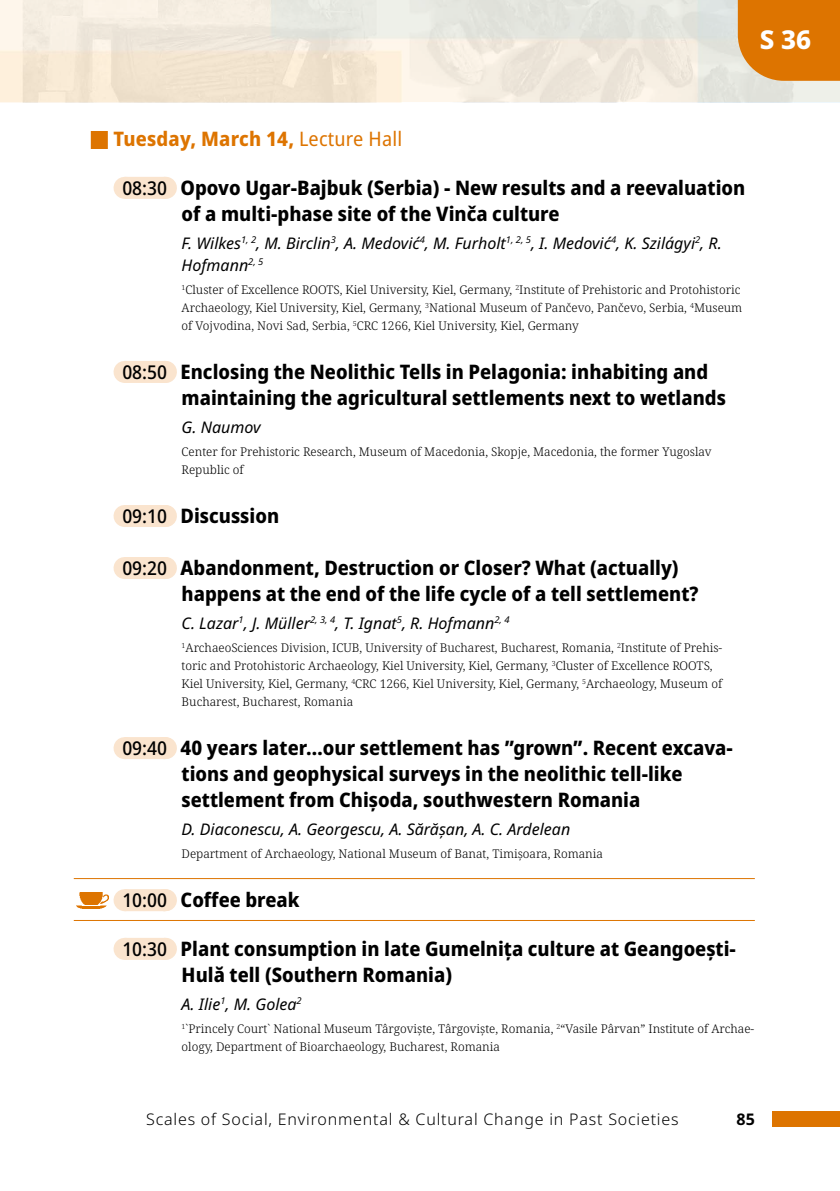
<style>
.page{position:relative;width:840px;height:1191px;background:#fff}
.page>*{position:absolute;margin:0;border:0;box-sizing:border-box;transform-origin:0 0}
.t1{font:800 26px "Noto Sans";color:#fff}
.t2{font:800 semi-condensed 20px/26px "Noto Sans";color:#000}
.t3{font:800 semi-condensed 20px "Noto Sans";letter-spacing:.01em;color:#dd7400}
.t4{font:italic 16px/22px "Noto Sans";color:#000}
.t5{font:300 16px "Noto Sans";letter-spacing:.05em;color:#000}
.t6{font:700 16px "Noto Sans";color:#000}
.t7{font:300 12px/18px "Noto Serif";color:#000}
.s1{font-weight:400}
.s2{font-weight:500;font-size:19px}
</style>
<div class="page">
<div style="left:771px;top:1111px;width:68px;height:15px;background:#dd7400"></div>
<svg style="left:0;top:0;width:839px;height:102px;background:#eee8db"></svg>
<svg style="left:737px;top:0;width:102px;height:81px;background:#dd7c10"></svg>
<div style="left:91px;top:131px;width:17px;height:18px;background:#dd7400"></div>
<div style="left:124px;top:177px;width:41px;height:22px;background:#fae4ce"></div>
<svg style="left:165px;top:177px;width:1px;height:22px"></svg>
<div style="left:124px;top:361px;width:41px;height:22px;background:#fae4ce"></div>
<svg style="left:165px;top:361px;width:1px;height:22px"></svg>
<div style="left:124px;top:505px;width:41px;height:22px;background:#fae4ce"></div>
<svg style="left:165px;top:505px;width:1px;height:22px"></svg>
<div style="left:124px;top:557px;width:41px;height:22px;background:#fae4ce"></div>
<svg style="left:165px;top:557px;width:1px;height:22px"></svg>
<div style="left:124px;top:737px;width:41px;height:22px;background:#fae4ce"></div>
<svg style="left:165px;top:737px;width:1px;height:22px"></svg>
<hr style="left:74px;top:878px;width:680px;height:1px;background:#dd7400">
<hr style="left:74px;top:920px;width:680px;height:1px;background:#dd7400">
<div style="left:124px;top:889px;width:41px;height:22px;background:#fae4ce"></div>
<svg style="left:165px;top:889px;width:1px;height:22px"></svg>
<div style="left:124px;top:938px;width:41px;height:22px;background:#fae4ce"></div>
<svg style="left:165px;top:938px;width:1px;height:22px"></svg>
<img style="left:76px;top:892px;width:33px;height:16px">
<h1 class="t1" style="left:759px;top:20px;width:53px">S 36</h1>
<h2 class="t3" style="left:113px;top:124px;width:290px">Tuesday, March 14, <span class="s1">Lecture Hall</span></h2>
<h2 class="t2" style="left:181px;top:175px;width:565px;text-indent:-59px"><span class="s2">08:30</span> Opovo Ugar-Bajbuk (Serbia) - New results and a reevaluation of a multi-phase site of the Vinča culture</h2>
<h3 class="t4" style="left:181px;top:232px;width:541px">F. Wilkes<sup>1,</sup> <sup>2</sup>, M. Birclin<sup>3</sup>, A. Medović<sup>4</sup>, M. Furholt<sup>1,</sup> <sup>2,</sup> <sup>5</sup>, I. Medović<sup>4</sup>, K. Szilágyi<sup>2</sup>, R.<br>Hofmann<sup>2,</sup> <sup>5</sup></h3>
<p class="t7" style="left:181px;top:281px;width:562px"><sup>1</sup>Cluster of Excellence ROOTS, Kiel University, Kiel, Germany, <sup>2</sup>Institute of Prehistoric and Protohistoric<br>Archaeology, Kiel University, Kiel, Germany, <sup>3</sup>National Museum of Pančevo, Pančevo, Serbia, <sup>4</sup>Museum of Vojvodina, Novi Sad, Serbia, <sup>5</sup>CRC 1266, Kiel University, Kiel, Germany</p>
<h2 class="t2" style="left:181px;top:359px;width:545px;text-indent:-59px"><span class="s2">08:50</span> Enclosing the Neolithic Tells in Pelagonia: inhabiting and maintaining the agricultural settlements next to wetlands</h2>
<h3 class="t4" style="left:181px;top:416px;width:80px">G. Naumov</h3>
<p class="t7" style="left:181px;top:443px;width:531px">Center for Prehistoric Research, Museum of Macedonia, Skopje, Macedonia, the former Yugoslav<br>Republic of</p>
<h2 class="t2" style="left:122px;top:503px;width:158px"><span class="s2">09:10</span> Discussion</h2>
<h2 class="t2" style="left:181px;top:555px;width:518px;text-indent:-59px"><span class="s2">09:20</span> Abandonment, Destruction or Closer? What (actually) happens at the end of the life cycle of a tell settlement?</h2>
<h3 class="t4" style="left:181px;top:612px;width:329px">C. Lazar<sup>1</sup>, J. Müller<sup>2,</sup> <sup>3,</sup> <sup>4</sup>, T. Ignat<sup>5</sup>, R. Hofmann<sup>2,</sup> <sup>4</sup></h3>
<p class="t7" style="left:181px;top:639px;width:542px"><sup>1</sup>ArchaeoSciences Division, ICUB, University of Bucharest, Bucharest, Romania, <sup>2</sup>Institute of Prehis&shy;toric and Protohistoric Archaeology, Kiel University, Kiel, Germany, <sup>3</sup>Cluster of Excellence ROOTS, Kiel University, Kiel, Germany, <sup>4</sup>CRC 1266, Kiel University, Kiel, Germany, <sup>5</sup>Archaeology, Museum of Bucharest, Bucharest, Romania</p>
<h2 class="t2" style="left:181px;top:735px;width:552px;text-indent:-59px"><span class="s2">09:40</span> 40 years later…our settlement has ”grown”. Recent excava&shy;tions and geophysical surveys in the neolithic tell-like settlement from Chișoda, southwestern Romania</h2>
<h3 class="t4" style="left:181px;top:818px;width:390px">D. Diaconescu, A. Georgescu, A. Sărășan, A. C. Ardelean</h3>
<p class="t7" style="left:181px;top:845px;width:422px">Department of Archaeology, National Museum of Banat, Timișoara, Romania</p>
<h2 class="t2" style="left:122px;top:887px;width:179px"><span class="s2">10:00</span> Coffee break</h2>
<h2 class="t2" style="left:181px;top:935px;width:555px;text-indent:-59px"><span class="s2">10:30</span> Plant consumption in late Gumelnița culture at Geangoești-<br>Hulă tell (Southern Romania)</h2>
<h3 class="t4" style="left:181px;top:993px;width:121px">A. Ilie<sup>1</sup>, M. Golea<sup>2</sup></h3>
<p class="t7" style="left:181px;top:1020px;width:574px"><sup>1</sup>`Princely Court` National Museum Târgoviște, Târgoviște, Romania, <sup>2</sup>“Vasile Pârvan” Institute of Archae&shy;ology, Department of Bioarchaeology, Bucharest, Romania</p>
<h3 class="t5" style="left:146px;top:1107px;width:533px">Scales of Social, Environmental &amp; Cultural Change in Past Societies</h3>
<h3 class="t6" style="left:736px;top:1107px;width:20px">85</h3>
</div>
